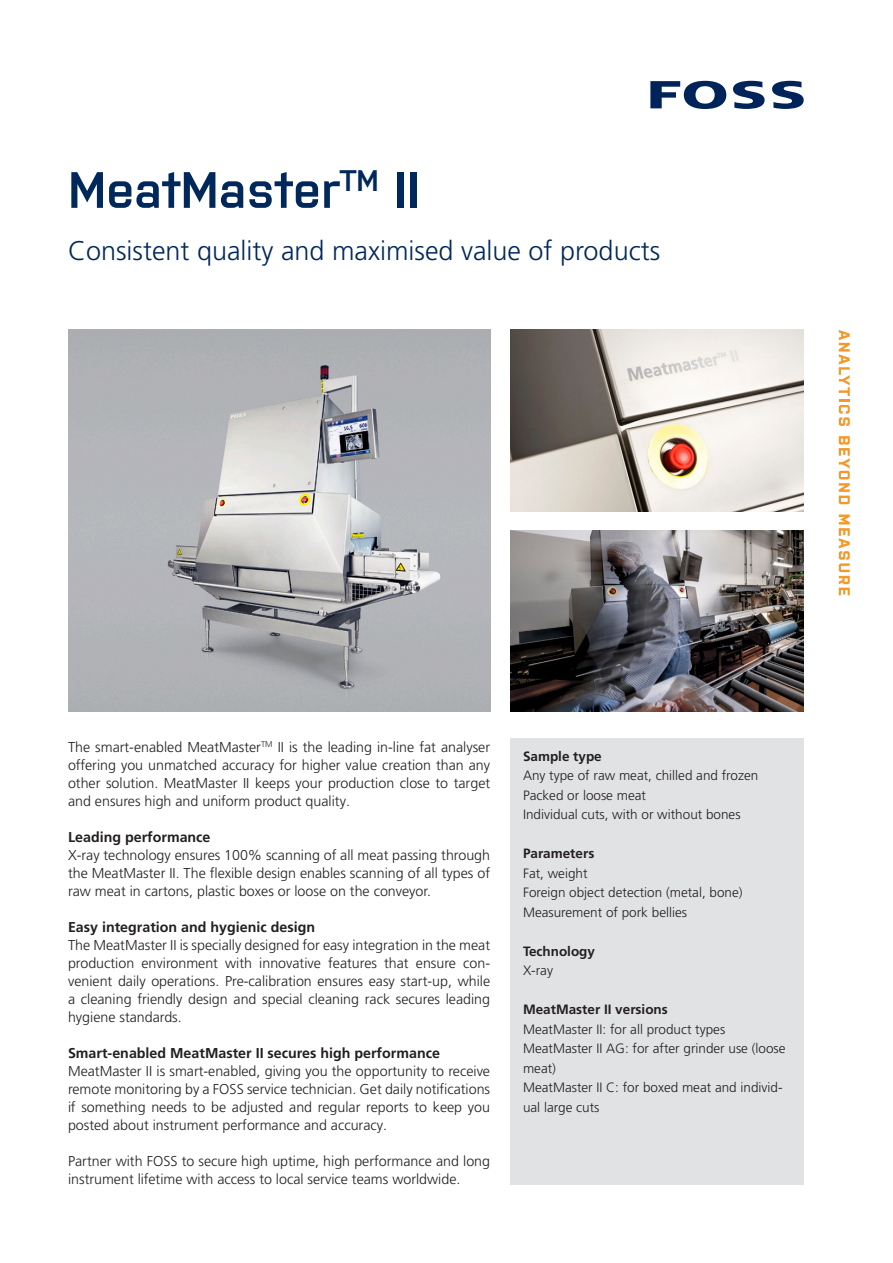
<style>
.page{position:relative;width:893px;height:1263px;background:#fff}
.page>*{position:absolute;margin:0;border:0;box-sizing:border-box;transform-origin:0 0}
.Top_instrument_name{font:600 51px "Purista";color:#00285a}
._2__line{font:300 27px "Frutiger LT Pro";color:#00285a}
.Body{font:300 14.25px/18px "Frutiger LT Pro";color:#231f20;text-align:justify}
.Body_bold{font:700 14.25px "Frutiger LT Pro";color:#231f20}
.Box_text_page_1{font:300 13.5px/19.5px "Frutiger LT Pro";color:#231f20}
.Box_text_page_1_bold{font:700 13.5px "Frutiger LT Pro";color:#231f20}
</style>
<div class="page">
<div style="left:510px;top:738px;width:294px;height:447px;background:#e1e2e4"></div>
<svg style="left:650px;top:81px;width:76px;height:28px"></svg>
<svg style="left:733px;top:81px;width:32px;height:28px"></svg>
<svg style="left:772px;top:81px;width:32px;height:28px"></svg>
<svg style="left:839px;top:330px;width:11px;height:96px"></svg>
<svg style="left:839px;top:436px;width:11px;height:68px"></svg>
<svg style="left:839px;top:514px;width:11px;height:81px"></svg>
<img style="left:68px;top:330px;width:422px;height:381px">
<img style="left:510px;top:330px;width:294px;height:181px">
<img style="left:510px;top:530px;width:294px;height:181px">
<p class="Top_instrument_name" style="left:68px;top:153px;width:353px">MeatMaster<sup>TM</sup> II</p>
<p class="_2__line" style="left:68px;top:235px;width:594px">Consistent quality and maximised value of products</p>
<p class="Body" style="left:68px;top:738px;width:424px">The smart-enabled MeatMaster<sup>TM</sup> II is the leading in-line fat analyser offering you unmatched accuracy for higher value creation than any other solution. MeatMaster II keeps your production close to target and ensures high and uniform product quality.</p>
<p class="Body_bold" style="left:68px;top:828px;width:144px">Leading performance</p>
<p class="Body" style="left:68px;top:846px;width:424px">X-ray technology ensures 100% scanning of all meat passing through the MeatMaster II. The flexible design enables scanning of all types of raw meat in cartons, plastic boxes or loose on the conveyor.</p>
<p class="Body_bold" style="left:68px;top:918px;width:249px">Easy integration and hygienic design</p>
<p class="Body" style="left:68px;top:936px;width:424px">The MeatMaster II is specially designed for easy integration in the meat production environment with innovative features that ensure con&shy;venient daily operations. Pre-calibration ensures easy start-up, while a cleaning friendly design and special cleaning rack secures leading hygiene standards.</p>
<p class="Body_bold" style="left:68px;top:1044px;width:373px">Smart-enabled MeatMaster II secures high performance</p>
<p class="Body" style="left:68px;top:1062px;width:424px">MeatMaster II is smart-enabled, giving you the opportunity to receive remote monitoring by a FOSS service technician. Get daily notifications if something needs to be adjusted and regular reports to keep you posted about instrument performance and accuracy.</p>
<p class="Body" style="left:68px;top:1152px;width:424px">Partner with FOSS to secure high uptime, high performance and long instrument lifetime with access to local service teams worldwide.</p>
<p class="Box_text_page_1_bold" style="left:523px;top:748px;width:80px">Sample type</p>
<p class="Box_text_page_1" style="left:523px;top:766px;width:237px">Any type of raw meat, chilled and frozen</p>
<p class="Box_text_page_1" style="left:523px;top:785px;width:125px">Packed or loose meat</p>
<p class="Box_text_page_1" style="left:523px;top:805px;width:219px">Individual cuts, with or without bones</p>
<p class="Box_text_page_1_bold" style="left:523px;top:845px;width:73px">Parameters</p>
<p class="Box_text_page_1" style="left:523px;top:863px;width:66px">Fat, weight</p>
<p class="Box_text_page_1" style="left:523px;top:883px;width:221px">Foreign object detection (metal, bone)</p>
<p class="Box_text_page_1" style="left:523px;top:902px;width:166px">Measurement of pork bellies</p>
<p class="Box_text_page_1_bold" style="left:523px;top:943px;width:74px">Technology</p>
<p class="Box_text_page_1" style="left:523px;top:961px;width:31px">X-ray</p>
<p class="Box_text_page_1_bold" style="left:523px;top:1001px;width:146px">MeatMaster II versions</p>
<p class="Box_text_page_1" style="left:523px;top:1019px;width:204px">MeatMaster II: for all product types</p>
<p class="Box_text_page_1" style="left:523px;top:1039px;width:264px">MeatMaster II AG: for after grinder use (loose meat)</p>
<p class="Box_text_page_1" style="left:523px;top:1078px;width:261px">MeatMaster II C: for boxed meat and individ&shy;ual large cuts</p>
</div>
